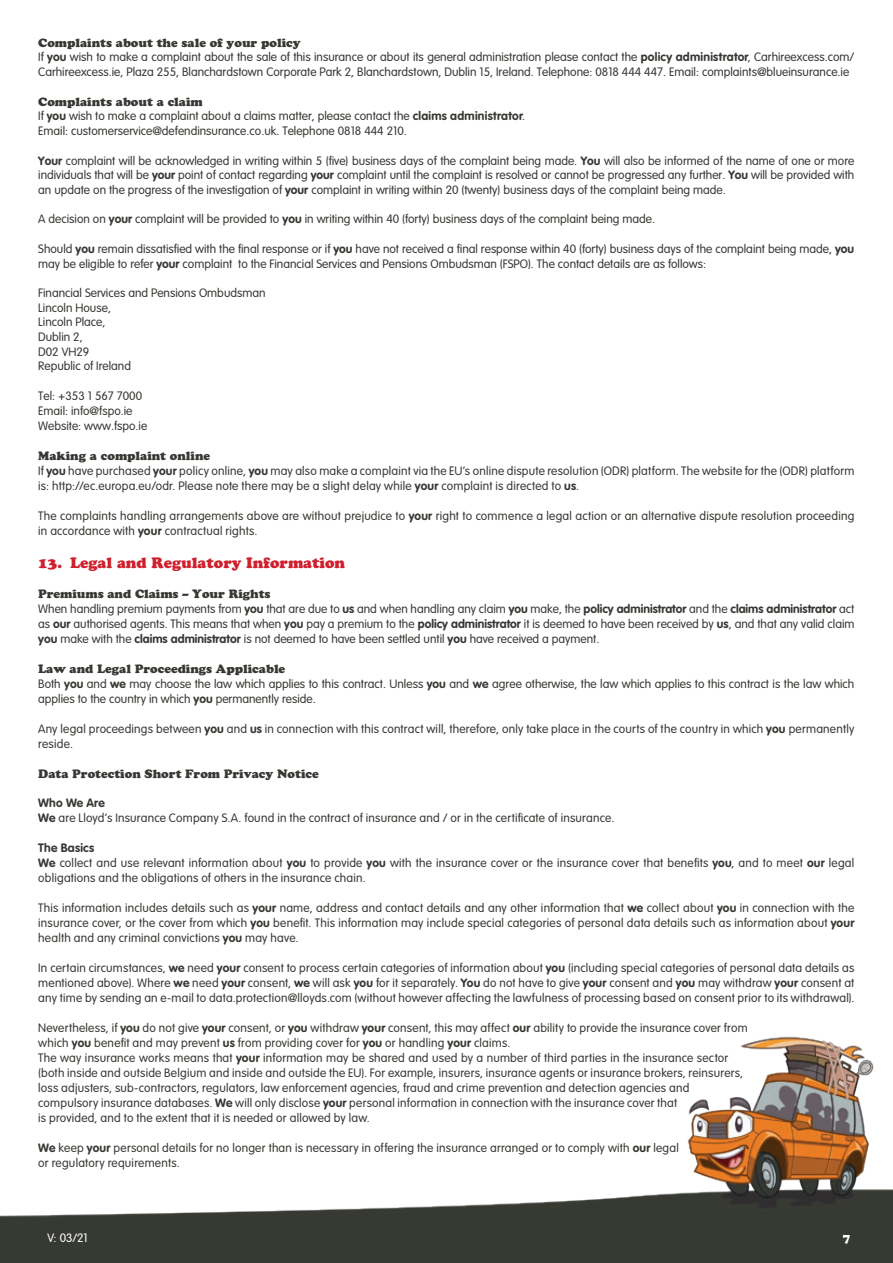
<style>
.page{position:relative;width:893px;height:1263px;background:#fff}
.page>*{position:absolute;margin:0;border:0;box-sizing:border-box;transform-origin:0 0}
.t1{font:15px "Cooper Black Std";color:#d0202e}
.t2{font:300 12px/15px "VAG Rounded Std";letter-spacing:.01em;color:#363933}
.t3{font:12px "Cooper Black Std";color:#363933}
.t4{font:300 12px "VAG Rounded Std";color:#fff}
.t5{font:12px "Cooper Black Std";color:#fff}
.s1{font-weight:700}
</style>
<div class="page">
<img style="left:0;top:1036px;width:893px;height:227px">
<p class="t3" style="left:38px;top:35px;width:264px">Complaints about the sale of your policy</p>
<p class="t2" style="left:38px;top:50px;width:818px">If <span class="s1">you</span> wish to make a complaint about the sale of this insurance or about its general administration please contact the <span class="s1">policy administrator</span>, Carhireexcess.com/<br>Carhireexcess.ie, Plaza 255, Blanchardstown Corporate Park 2, Blanchardstown, Dublin 15, Ireland. Telephone: 0818 444 447. Email: complaints@blueinsurance.ie</p>
<p class="t3" style="left:38px;top:94px;width:166px">Complaints about a claim</p>
<p class="t2" style="left:38px;top:109px;width:488px">If <span class="s1">you</span> wish to make a complaint about a claims matter, please contact the <span class="s1">claims administrator</span>.<br>Email: customerservice@defendinsurance.co.uk. Telephone 0818 444 210.</p>
<p class="t2" style="left:38px;top:153px;width:818px;text-align:justify"><span class="s1">Your</span> complaint will be acknowledged in writing within 5 (five) business days of the complaint being made. <span class="s1">You</span> will also be informed of the name of one or more individuals that will be <span class="s1">your</span> point of contact regarding <span class="s1">your</span> complaint until the complaint is resolved or cannot be progressed any further. <span class="s1">You</span> will be provided with an update on the progress of the investigation of <span class="s1">your</span> complaint in writing within 20 (twenty) business days of the complaint being made.</p>
<p class="t2" style="left:38px;top:212px;width:618px">A decision on <span class="s1">your</span> complaint will be provided to <span class="s1">you</span> in writing within 40 (forty) business days of the complaint being made.</p>
<p class="t2" style="left:38px;top:242px;width:817px">Should <span class="s1">you</span> remain dissatisfied with the final response or if <span class="s1">you</span> have not received a final response within 40 (forty) business days of the complaint being made, <span class="s1">you </span>may be eligible to refer <span class="s1">your</span> complaint to the Financial Services and Pensions Ombudsman (FSPO). The contact details are as follows:</p>
<p class="t2" style="left:38px;top:286px;width:229px">Financial Services and Pensions Ombudsman<br>Lincoln House,<br>Lincoln Place,<br>Dublin 2,<br>D02 VH29<br>Republic of Ireland</p>
<p class="t2" style="left:38px;top:389px;width:111px">Tel: +353 1 567 7000<br>Email: info@fspo.ie<br>Website: www.fspo.ie</p>
<p class="t3" style="left:38px;top:448px;width:173px">Making a complaint online</p>
<p class="t2" style="left:38px;top:463px;width:818px">If <span class="s1">you</span> have purchased <span class="s1">your</span> policy online, <span class="s1">you</span> may also make a complaint via the EU’s online dispute resolution (ODR) platform. The website for the (ODR) platform is: http://ec.europa.eu/odr. Please note there may be a slight delay while <span class="s1">your</span> complaint is directed to <span class="s1">us</span>.</p>
<p class="t2" style="left:38px;top:508px;width:817px">The complaints handling arrangements above are without prejudice to <span class="s1">your</span> right to commence a legal action or an alternative dispute resolution proceeding in accordance with <span class="s1">your</span> contractual rights.</p>
<p class="t1" style="left:38px;top:553px;width:308px">13. Legal and Regulatory Information</p>
<p class="t3" style="left:38px;top:586px;width:234px">Premiums and Claims – Your Rights</p>
<p class="t2" style="left:38px;top:601px;width:818px;text-align:justify">When handling premium payments from <span class="s1">you</span> that are due to <span class="s1">us</span> and when handling any claim <span class="s1">you</span> make, the <span class="s1">policy administrator</span> and the <span class="s1">claims administrator</span> act as <span class="s1">our</span> authorised agents. This means that when <span class="s1">you</span> pay a premium to the <span class="s1">policy administrator</span> it is deemed to have been received by <span class="s1">us</span>, and that any valid claim <span class="s1">you</span> make with the <span class="s1">claims administrator</span> is not deemed to have been settled until <span class="s1">you</span> have received a payment.</p>
<p class="t3" style="left:38px;top:661px;width:249px">Law and Legal Proceedings Applicable</p>
<p class="t2" style="left:38px;top:676px;width:818px">Both <span class="s1">you</span> and <span class="s1">we</span> may choose the law which applies to this contract. Unless <span class="s1">you</span> and <span class="s1">we</span> agree otherwise, the law which applies to this contract is the law which applies to the country in which <span class="s1">you</span> permanently reside.</p>
<p class="t2" style="left:38px;top:721px;width:817px">Any legal proceedings between <span class="s1">you</span> and <span class="s1">us</span> in connection with this contract will, therefore, only take place in the courts of the country in which <span class="s1">you</span> permanently reside.</p>
<p class="t3" style="left:38px;top:766px;width:282px">Data Protection Short From Privacy Notice</p>
<p class="t2" style="left:38px;top:796px;width:578px"><span class="s1">Who We Are<br>We</span> are Lloyd’s Insurance Company S.A. found in the contract of insurance and / or in the certificate of insurance.</p>
<p class="t2" style="left:38px;top:841px;width:818px"><span class="s1">The Basics<br>We</span> collect and use relevant information about <span class="s1">you</span> to provide <span class="s1">you</span> with the insurance cover or the insurance cover that benefits <span class="s1">you</span>, and to meet <span class="s1">our</span> legal obligations and the obligations of others in the insurance chain.</p>
<p class="t2" style="left:38px;top:901px;width:818px;text-align:justify">This information includes details such as <span class="s1">your</span> name, address and contact details and any other information that <span class="s1">we</span> collect about <span class="s1">you</span> in connection with the insurance cover, or the cover from which <span class="s1">you</span> benefit. This information may include special categories of personal data details such as information about <span class="s1">your </span>health and any criminal convictions <span class="s1">you</span> may have.</p>
<p class="t2" style="left:38px;top:961px;width:818px;text-align:justify">In certain circumstances, <span class="s1">we</span> need <span class="s1">your</span> consent to process certain categories of information about <span class="s1">you</span> (including special categories of personal data details as mentioned above). Where <span class="s1">we</span> need <span class="s1">your</span> consent, <span class="s1">we</span> will ask <span class="s1">you</span> for it separately. <span class="s1">You</span> do not have to give <span class="s1">your</span> consent and <span class="s1">you</span> may withdraw <span class="s1">your</span> consent at any time by sending an e-mail to data.protection@lloyds.com (without however affecting the lawfulness of processing based on consent prior to its withdrawal).</p>
<p class="t2" style="left:38px;top:1021px;width:711px">Nevertheless, if <span class="s1">you</span> do not give <span class="s1">your</span> consent, or <span class="s1">you</span> withdraw <span class="s1">your</span> consent, this may affect <span class="s1">our</span> ability to provide the insurance cover from which <span class="s1">you</span> benefit and may prevent <span class="s1">us</span> from providing cover for <span class="s1">you</span> or handling <span class="s1">your</span> claims.<br>The way insurance works means that <span class="s1">your</span> information may be shared and used by a number of third parties in the insurance sector (both inside and outside Belgium and inside and outside the EU). For example, insurers, insurance agents or insurance brokers, reinsurers, loss adjusters, sub-contractors, regulators, law enforcement agencies, fraud and crime prevention and detection agencies and compulsory insurance databases. <span class="s1">We</span> will only disclose <span class="s1">your</span> personal information in connection with the insurance cover that<br>is provided, and to the extent that it is needed or allowed by law.</p>
<p class="t2" style="left:38px;top:1141px;width:642px"><span class="s1">We</span> keep <span class="s1">your</span> personal details for no longer than is necessary in offering the insurance arranged or to comply with <span class="s1">our</span> legal or regulatory requirements.</p>
<p class="t4" style="left:47px;top:1231px;width:42px">V: 03/21</p>
<p class="t5" style="left:843px;top:1230px;width:9px">7</p>
</div>
